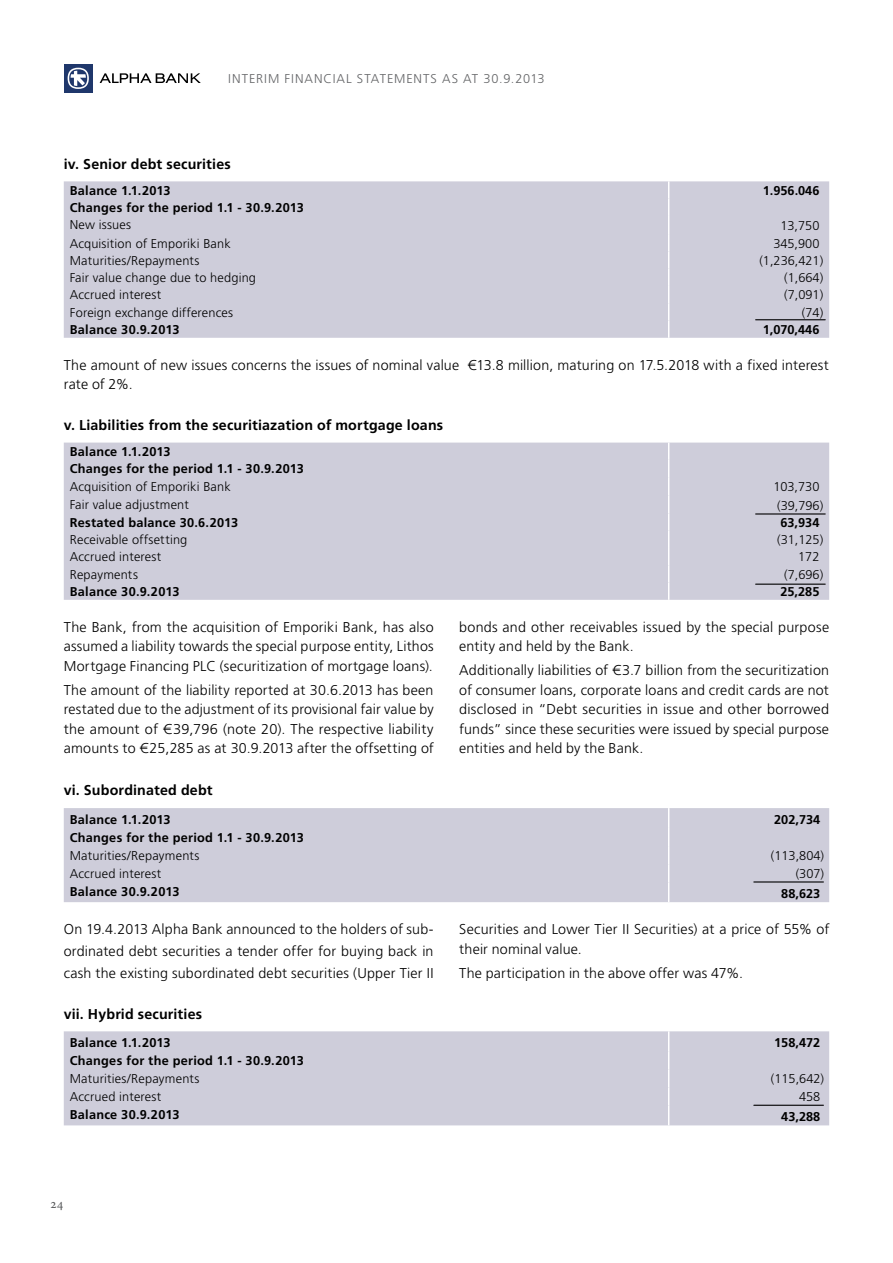
<style>
.page{position:relative;width:893px;height:1263px;background:#fff}
.page>*{position:absolute;margin:0;border:0;box-sizing:border-box;transform-origin:0 0}
.t1{font:300 14.25px/19.5px "PF Catalog";letter-spacing:.015em;color:#000;text-align:justify}
.t2{font:700 14.25px "PF Catalog";letter-spacing:.01em;color:#000}
.t3{font:13.5px "Minion Pro";color:#58595b}
.t4{font:300 12.75px "PF Catalog";letter-spacing:.015em;color:#000}
.t5{font:700 12.75px/17.2px "PF Catalog";letter-spacing:.02em;color:#000}
.t6{font:300 12.75px "PF Catalog";letter-spacing:.08em;color:#636466}
</style>
<div class="page">
<div style="left:64px;top:64px;width:29px;height:29px;background:#1f376b"></div>
<svg style="left:68px;top:68px;width:21px;height:21px"></svg>
<svg style="left:69px;top:69px;width:18px;height:18px"></svg>
<svg style="left:71px;top:71px;width:15px;height:15px"></svg>
<svg style="left:100px;top:73px;width:101px;height:10px"></svg>
<div style="left:64px;top:181px;width:765px;height:157px;background:#cecdda"></div>
<svg style="left:668px;top:181px;width:1px;height:157px"></svg>
<hr style="left:756px;top:319px;width:69px;height:1px;background:#000">
<div style="left:64px;top:1031px;width:765px;height:94px;background:#cecdda"></div>
<svg style="left:668px;top:1031px;width:1px;height:94px"></svg>
<hr style="left:754px;top:1105px;width:69px;height:1px;background:#000">
<div style="left:64px;top:808px;width:765px;height:94px;background:#cecdda"></div>
<svg style="left:668px;top:808px;width:1px;height:94px"></svg>
<hr style="left:754px;top:881px;width:69px;height:1px;background:#000">
<div style="left:64px;top:443px;width:765px;height:157px;background:#cecdda"></div>
<svg style="left:668px;top:443px;width:1px;height:157px"></svg>
<hr style="left:756px;top:513px;width:69px;height:1px;background:#000">
<hr style="left:756px;top:584px;width:69px;height:1px;background:#000">
<p class="t6" style="left:228px;top:71px;width:318px">INTERIM FINANCIAL STATEMENTS AS AT 30.9.2013</p>
<p class="t2" style="left:64px;top:155px;width:169px">iv. Senior debt securities</p>
<p class="t5" style="left:70px;top:182px;width:102px">Balance 1.1.2013</p>
<p class="t5" style="left:763px;top:182px;width:58px">1.956.046</p>
<p class="t5" style="left:70px;top:199px;width:236px">Changes for the period 1.1 - 30.9.2013</p>
<p class="t4" style="left:70px;top:218px;width:63px">New issues</p>
<p class="t4" style="left:780px;top:219px;width:40px">13,750</p>
<p class="t4" style="left:70px;top:236px;width:163px">Acquisition of Emporiki Bank</p>
<p class="t4" style="left:773px;top:236px;width:48px">345,900</p>
<p class="t4" style="left:70px;top:253px;width:131px">Maturities/Repayments</p>
<p class="t4" style="left:759px;top:253px;width:65px">(1,236,421)</p>
<p class="t4" style="left:70px;top:270px;width:188px">Fair value change due to hedging</p>
<p class="t4" style="left:784px;top:270px;width:40px">(1,664)</p>
<p class="t4" style="left:70px;top:288px;width:93px">Accrued interest</p>
<p class="t4" style="left:784px;top:288px;width:40px">(7,091)</p>
<p class="t4" style="left:70px;top:305px;width:165px">Foreign exchange differences</p>
<p class="t4" style="left:802px;top:305px;width:23px">(74)</p>
<p class="t5" style="left:70px;top:321px;width:111px">Balance 30.9.2013</p>
<p class="t5" style="left:763px;top:321px;width:58px">1,070,446</p>
<p class="t1" style="left:64px;top:355px;width:767px">The amount of new issues concerns the issues of nominal value €13.8 million, maturing on 17.5.2018 with a fixed interest rate of 2%.</p>
<p class="t2" style="left:64px;top:416px;width:381px">v. Liabilities from the securitiazation of mortgage loans</p>
<p class="t5" style="left:70px;top:443px;width:236px">Balance 1.1.2013<br>Changes for the period 1.1 - 30.9.2013</p>
<p class="t4" style="left:70px;top:479px;width:163px">Acquisition of Emporiki Bank</p>
<p class="t4" style="left:773px;top:480px;width:48px">103,730</p>
<p class="t4" style="left:70px;top:497px;width:121px">Fair value adjustment</p>
<p class="t4" style="left:777px;top:498px;width:48px">(39,796)</p>
<p class="t5" style="left:70px;top:514px;width:170px">Restated balance 30.6.2013</p>
<p class="t5" style="left:780px;top:514px;width:40px">63,934</p>
<p class="t4" style="left:70px;top:532px;width:119px">Receivable offsetting</p>
<p class="t4" style="left:777px;top:532px;width:48px">(31,125)</p>
<p class="t4" style="left:70px;top:550px;width:93px">Accrued interest</p>
<p class="t4" style="left:798px;top:550px;width:23px">172</p>
<p class="t4" style="left:70px;top:567px;width:70px">Repayments</p>
<p class="t4" style="left:784px;top:567px;width:40px">(7,696)</p>
<p class="t5" style="left:70px;top:583px;width:111px">Balance 30.9.2013</p>
<p class="t5" style="left:780px;top:583px;width:40px">25,285</p>
<p class="t1" style="left:64px;top:617px;width:371px">The Bank, from the acquisition of Emporiki Bank, has also assumed a liability towards the special purpose entity, Lithos Mortgage Financing PLC (securitization of mortgage loans).</p>
<p class="t1" style="left:64px;top:680px;width:371px">The amount of the liability reported at 30.6.2013 has been restated due to the adjustment of its provisional fair value by the amount of €39,796 (note 20). The respective liability amounts to €25,285 as at 30.9.2013 after the offsetting of</p>
<p class="t1" style="left:459px;top:617px;width:371px">bonds and other receivables issued by the special purpose entity and held by the Bank.</p>
<p class="t1" style="left:459px;top:661px;width:371px">Additionally liabilities of €3.7 billion from the securitization of consumer loans, corporate loans and credit cards are not disclosed in “Debt securities in issue and other borrowed funds” since these securities were issued by special purpose entities and held by the Bank.</p>
<p class="t2" style="left:64px;top:782px;width:150px">vi. Subordinated debt</p>
<p class="t5" style="left:70px;top:811px;width:102px">Balance 1.1.2013</p>
<p class="t5" style="left:774px;top:811px;width:48px">202,734</p>
<p class="t5" style="left:70px;top:829px;width:236px">Changes for the period 1.1 - 30.9.2013</p>
<p class="t4" style="left:70px;top:848px;width:131px">Maturities/Repayments</p>
<p class="t4" style="left:771px;top:848px;width:55px">(113,804)</p>
<p class="t4" style="left:70px;top:866px;width:93px">Accrued interest</p>
<p class="t4" style="left:796px;top:866px;width:30px">(307)</p>
<p class="t5" style="left:70px;top:883px;width:111px">Balance 30.9.2013</p>
<p class="t5" style="left:781px;top:885px;width:40px">88,623</p>
<p class="t1" style="left:64px;top:918px;width:371px;line-height:21.9px">On 19.4.2013 Alpha Bank announced to the holders of sub&shy;ordinated debt securities a tender offer for buying back in cash the existing subordinated debt securities (Upper Tier II</p>
<p class="t1" style="left:459px;top:919px;width:371px">Securities and Lower Tier II Securities) at a price of 55% of their nominal value.</p>
<p class="t1" style="left:459px;top:963px;width:285px">The participation in the above offer was 47%.</p>
<p class="t2" style="left:64px;top:1005px;width:140px">vii. Hybrid securities</p>
<p class="t5" style="left:70px;top:1034px;width:102px">Balance 1.1.2013</p>
<p class="t5" style="left:774px;top:1034px;width:48px">158,472</p>
<p class="t5" style="left:70px;top:1052px;width:236px">Changes for the period 1.1 - 30.9.2013</p>
<p class="t4" style="left:70px;top:1071px;width:131px">Maturities/Repayments</p>
<p class="t4" style="left:771px;top:1071px;width:55px">(115,642)</p>
<p class="t4" style="left:70px;top:1090px;width:93px">Accrued interest</p>
<p class="t4" style="left:799px;top:1090px;width:23px">458</p>
<p class="t5" style="left:70px;top:1106px;width:111px">Balance 30.9.2013</p>
<p class="t5" style="left:781px;top:1108px;width:40px">43,288</p>
<p class="t3" style="left:51px;top:1194px;width:14px">24</p>
</div>
